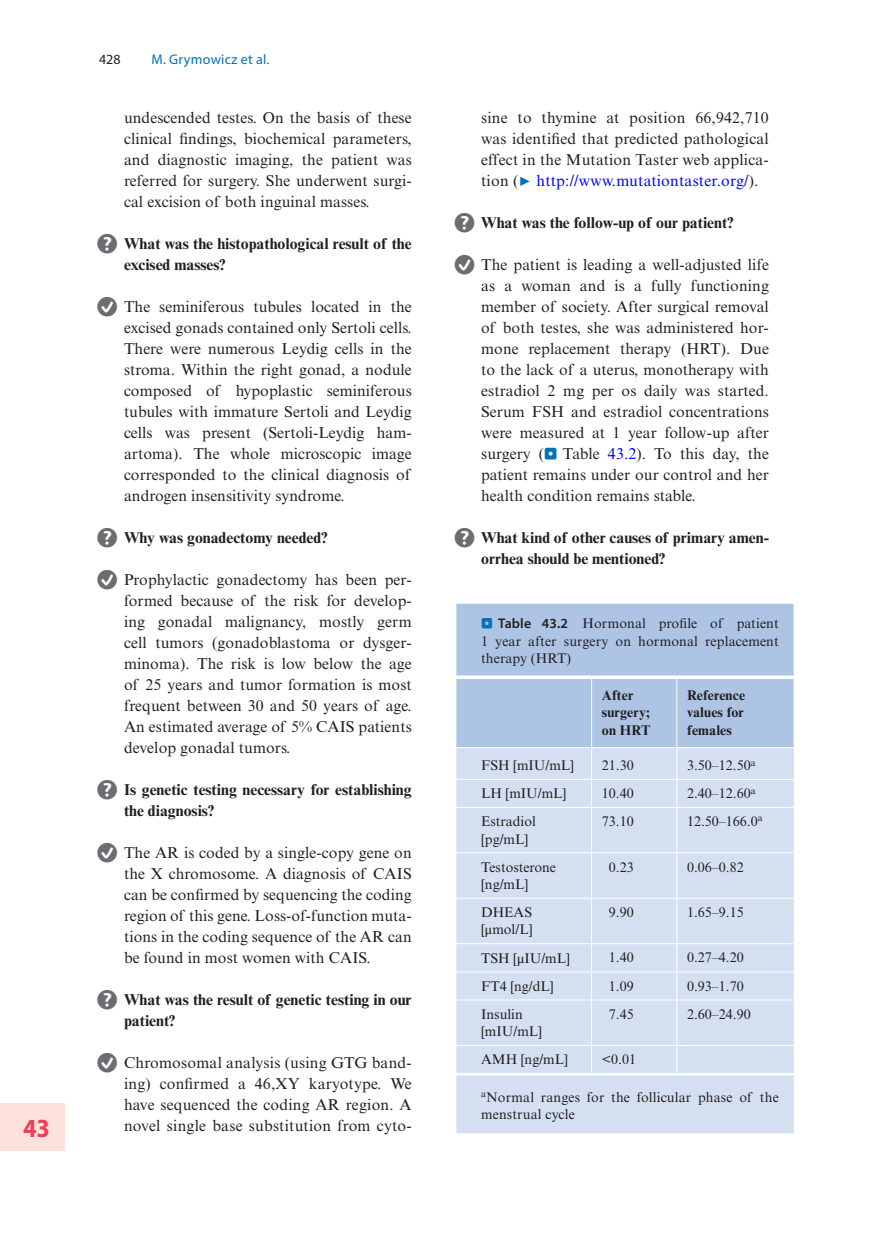
<style>
.page{position:relative;width:883px;height:1260px;background:#fff}
.page>*{position:absolute;margin:0;border:0;box-sizing:border-box;transform-origin:0 0}
.t1{font:700 semi-condensed 26.25px "Myriad Pro";color:#ee3d56}
.t2{font:15.75px/21px "Times New Roman MT Std";letter-spacing:.005em;color:#231f20;text-align:justify}
.t3{font:700 15.75px/21px "Times New Roman MT Std";color:#231f20}
.t4{font:14px/17.5px "Times New Roman MT Std";color:#231f20}
.t5{font:700 14px/17.5px "Times New Roman MT Std";letter-spacing:.01em;color:#231f20}
.t6{font:14px "Myriad Pro Regular 2";letter-spacing:.02em;color:#0072bc}
.t7{font:14px "Myriad Pro";color:#231f20}
.s1{font-family:"Blik Buttons";font-weight:400;color:#6c6d70}
.s2{font-family:"Blik Buttons";color:#6c6d70}
.s3{font-family:"Blik Buttons";color:#0072bc}
.s4{color:#00f}
.s5{font-family:"Myriad Pro";font-weight:600}
.s6{font-family:"STIX General"}
</style>
<div class="page">
<div style="left:0;top:1103px;width:64px;height:47px;background:#fde1db"></div>
<div style="left:456px;top:604px;width:338px;height:72px;background:#adc4e5"></div>
<div style="left:456px;top:1076px;width:338px;height:57px;background:#d4e0f1"></div>
<div style="left:456px;top:679px;width:338px;height:68px;background:#adc4e5"></div>
<div style="left:592px;top:679px;width:85px;height:69px;background:#adc4e5"></div>
<div style="left:456px;top:748px;width:338px;height:325px;background:#d4e0f1"></div>
<div style="left:677px;top:748px;width:117px;height:31px;background:#d4e0f1"></div>
<hr style="left:591px;top:679px;width:1px;height:68px;background:#fff">
<hr style="left:592px;top:747px;width:85px;height:1px;background:#fff">
<hr style="left:676px;top:679px;width:1px;height:68px;background:#fff">
<hr style="left:591px;top:748px;width:1px;height:31px;background:#fff">
<hr style="left:676px;top:748px;width:1px;height:31px;background:#fff">
<hr style="left:456px;top:779px;width:136px;height:1px;background:#fff">
<hr style="left:592px;top:779px;width:85px;height:1px;background:#fff">
<svg style="left:591px;top:780px;width:1px;height:27px"></svg>
<hr style="left:677px;top:779px;width:117px;height:1px;background:#fff">
<svg style="left:676px;top:780px;width:1px;height:27px"></svg>
<hr style="left:456px;top:807px;width:136px;height:1px;background:#fff">
<hr style="left:592px;top:807px;width:85px;height:1px;background:#fff">
<hr style="left:591px;top:808px;width:1px;height:44px;background:#fff">
<hr style="left:677px;top:807px;width:117px;height:1px;background:#fff">
<hr style="left:676px;top:808px;width:1px;height:44px;background:#fff">
<hr style="left:456px;top:852px;width:136px;height:1px;background:#fff">
<hr style="left:592px;top:852px;width:85px;height:1px;background:#fff">
<hr style="left:591px;top:853px;width:1px;height:45px;background:#fff">
<hr style="left:677px;top:852px;width:117px;height:1px;background:#fff">
<hr style="left:676px;top:853px;width:1px;height:45px;background:#fff">
<hr style="left:456px;top:898px;width:136px;height:1px;background:#fff">
<hr style="left:592px;top:898px;width:85px;height:1px;background:#fff">
<hr style="left:591px;top:899px;width:1px;height:44px;background:#fff">
<hr style="left:677px;top:898px;width:117px;height:1px;background:#fff">
<hr style="left:676px;top:899px;width:1px;height:44px;background:#fff">
<hr style="left:456px;top:943px;width:136px;height:1px;background:#fff">
<hr style="left:592px;top:943px;width:85px;height:1px;background:#fff">
<hr style="left:677px;top:943px;width:117px;height:1px;background:#fff">
<hr style="left:456px;top:972px;width:136px;height:1px;background:#fff">
<hr style="left:592px;top:972px;width:85px;height:1px;background:#fff">
<svg style="left:591px;top:944px;width:1px;height:56px"></svg>
<hr style="left:677px;top:972px;width:117px;height:1px;background:#fff">
<svg style="left:676px;top:944px;width:1px;height:56px"></svg>
<hr style="left:456px;top:1000px;width:136px;height:1px;background:#fff">
<hr style="left:592px;top:1000px;width:85px;height:1px;background:#fff">
<hr style="left:591px;top:1000px;width:1px;height:45px;background:#fff">
<hr style="left:677px;top:1000px;width:117px;height:1px;background:#fff">
<hr style="left:676px;top:1000px;width:1px;height:45px;background:#fff">
<hr style="left:592px;top:1045px;width:85px;height:1px;background:#fff">
<hr style="left:677px;top:1045px;width:117px;height:1px;background:#fff">
<svg style="left:676px;top:1046px;width:1px;height:27px"></svg>
<hr style="left:456px;top:1045px;width:136px;height:1px;background:#fff">
<svg style="left:591px;top:1046px;width:1px;height:27px"></svg>
<h1 class="t1" style="left:23px;top:1111px;width:29px">43</h1>
<p class="t7" style="left:99px;top:51px;width:23px">428</p>
<p class="t6" style="left:151px;top:51px;width:120px">M. Grymowicz et al.</p>
<p class="t2" style="left:124px;top:107px;width:289px">undescended testes. On the basis of these clinical findings, biochemical parameters, and diagnostic imaging, the patient was referred for surgery. She underwent surgi&shy;cal excision of both inguinal masses.</p>
<p class="t3" style="left:124px;top:233px;width:289px;text-indent:-25px"><span class="s1">?</span> What was the histopathological result of the excised masses?</p>
<p class="t2" style="left:124px;top:296px;width:289px;text-indent:-25px"><span class="s2">V</span> The seminiferous tubules located in the excised gonads contained only Sertoli cells.<br>There were numerous Leydig cells in the stroma. Within the right gonad, a nodule composed of hypoplastic seminiferous tubules with immature Sertoli and Leydig cells was present (Sertoli-Leydig ham&shy;artoma). The whole microscopic image corresponded to the clinical diagnosis of androgen insensitivity syndrome.</p>
<p class="t3" style="left:99px;top:527px;width:230px"><span class="s1">?</span> Why was gonadectomy needed?</p>
<p class="t2" style="left:124px;top:569px;width:289px;text-indent:-25px"><span class="s2">V</span> Prophylactic gonadectomy has been per&shy;formed because of the risk for develop&shy;ing gonadal malignancy, mostly germ cell tumors (gonadoblastoma or dysger&shy;minoma). The risk is low below the age of 25 years and tumor formation is most frequent between 30 and 50 years of age.<br>An estimated average of 5% CAIS patients develop gonadal tumors.</p>
<p class="t3" style="left:124px;top:779px;width:289px;text-indent:-25px"><span class="s1">?</span> Is genetic testing necessary for establishing the diagnosis?</p>
<p class="t2" style="left:124px;top:842px;width:289px;text-indent:-25px"><span class="s2">V</span> The AR is coded by a single-copy gene on the X chromosome. A diagnosis of CAIS can be confirmed by sequencing the coding region of this gene. Loss-of-function muta&shy;tions in the coding sequence of the AR can be found in most women with CAIS.</p>
<p class="t3" style="left:124px;top:988px;width:289px;text-indent:-25px"><span class="s1">?</span> What was the result of genetic testing in our patient?</p>
<p class="t2" style="left:124px;top:1052px;width:289px;text-indent:-25px"><span class="s2">V</span> Chromosomal analysis (using GTG band&shy;ing) confirmed a 46,XY karyotype. We have sequenced the coding AR region. A novel single base substitution from cyto-</p>
<p class="t2" style="left:481px;top:107px;width:289px">sine to thymine at position 66,942,710 was identified that predicted pathological effect in the Mutation Taster web applica&shy;tion (<span class="s3">7</span> <span class="s4">http://www.mutationtaster.org/</span>).</p>
<p class="t3" style="left:456px;top:212px;width:279px"><span class="s1">?</span> What was the follow-up of our patient?</p>
<p class="t2" style="left:481px;top:254px;width:289px;text-indent:-25px"><span class="s2">V</span> The patient is leading a well-adjusted life as a woman and is a fully functioning member of society. After surgical removal of both testes, she was administered hor&shy;mone replacement therapy (HRT). Due to the lack of a uterus, monotherapy with estradiol 2 mg per os daily was started.<br>Serum FSH and estradiol concentrations were measured at 1 year follow-up after surgery (<span class="s3">.</span> Table <span class="s4">43.2</span>). To this day, the patient remains under our control and her health condition remains stable.</p>
<p class="t3" style="left:481px;top:527px;width:289px;text-indent:-25px"><span class="s1">?</span> What kind of other causes of primary amen&shy;orrhea should be mentioned?</p>
<p class="t4" style="left:481px;top:615px;width:299px;text-align:justify"><span class="s3">..</span> <span class="s5">Table 43.2</span> Hormonal profile of patient 1 year after surgery on hormonal replacement therapy (HRT)</p>
<p class="t5" style="left:602px;top:686px;width:50px">After surgery; on HRT</p>
<p class="t5" style="left:687px;top:686px;width:60px;text-align:justify">Reference values for females</p>
<p class="t4" style="left:481px;top:757px;width:94px">FSH [mIU/mL]</p>
<p class="t4" style="left:602px;top:757px;width:33px">21.30</p>
<p class="t4" style="left:687px;top:757px;width:70px">3.50–12.50<sup>a</sup></p>
<p class="t4" style="left:481px;top:785px;width:87px">LH [mIU/mL]</p>
<p class="t4" style="left:602px;top:785px;width:33px">10.40</p>
<p class="t4" style="left:687px;top:785px;width:70px">2.40–12.60<sup>a</sup></p>
<p class="t4" style="left:481px;top:813px;width:56px">Estradiol [pg/mL]</p>
<p class="t4" style="left:602px;top:813px;width:33px">73.10</p>
<p class="t4" style="left:687px;top:813px;width:77px">12.50–166.0<sup>a</sup></p>
<p class="t4" style="left:481px;top:858px;width:76px">Testosterone [ng/mL]</p>
<p class="t4" style="left:609px;top:858px;width:26px">0.23</p>
<p class="t4" style="left:687px;top:858px;width:58px">0.06–0.82</p>
<p class="t4" style="left:481px;top:904px;width:53px">DHEAS [<span class="s6">μ</span>mol/L]</p>
<p class="t4" style="left:609px;top:904px;width:26px">9.90</p>
<p class="t4" style="left:687px;top:904px;width:58px">1.65–9.15</p>
<p class="t4" style="left:481px;top:949px;width:90px">TSH [<span class="s6">μ</span>IU/mL]</p>
<p class="t4" style="left:609px;top:949px;width:26px">1.40</p>
<p class="t4" style="left:687px;top:949px;width:58px">0.27–4.20</p>
<p class="t4" style="left:481px;top:977px;width:74px">FT4 [ng/dL]</p>
<p class="t4" style="left:609px;top:977px;width:26px">1.09</p>
<p class="t4" style="left:687px;top:977px;width:58px">0.93–1.70</p>
<p class="t4" style="left:481px;top:1005px;width:62px">Insulin [mIU/mL]</p>
<p class="t4" style="left:609px;top:1005px;width:26px">7.45</p>
<p class="t4" style="left:687px;top:1005px;width:65px">2.60–24.90</p>
<p class="t4" style="left:481px;top:1051px;width:88px">AMH [ng/mL]</p>
<p class="t4" style="left:602px;top:1051px;width:36px">&lt;0.01</p>
<p class="t4" style="left:481px;top:1088px;width:299px"><sup>a</sup>Normal ranges for the follicular phase of the menstrual cycle</p>
</div>
